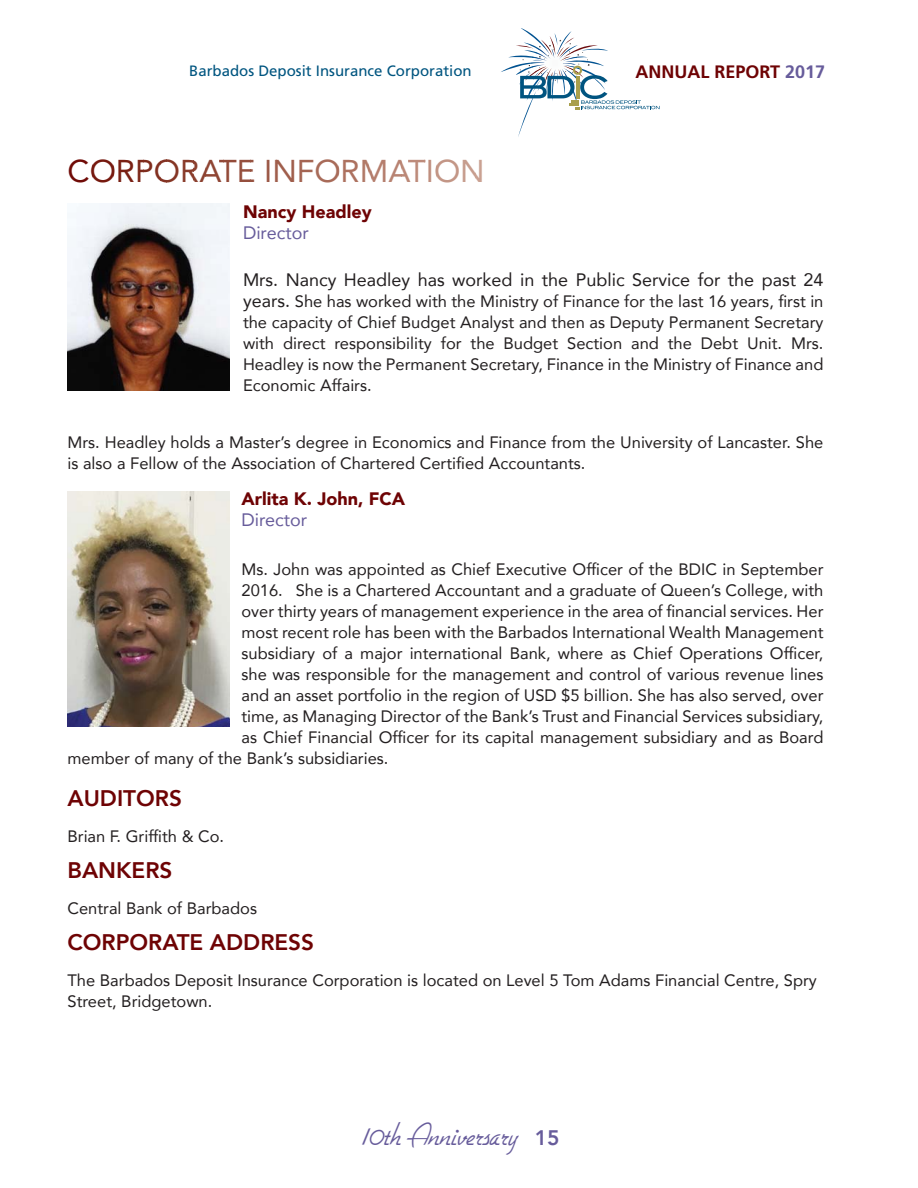
<style>
.page{position:relative;width:918px;height:1188px;background:#fff}
.page>*{position:absolute;margin:0;border:0;box-sizing:border-box;transform-origin:0 0}
.t1{font:31.5px "Avenir";color:#6e0304}
.t2{font:300 31.5px "Gillies Gothic";color:#675c9b}
.t3{font:800 22.5px "Avenir";color:#6e0304}
.t4{font:18px "Avenir";color:#231f20}
.t5{font:900 18px "Avenir";color:#6e0304}
.t6{font:700 18px "Frutiger LT Std";color:#6e0304}
.t7{font:18px "Avenir";color:#675c9b}
.t8{font:16.5px/21px "Avenir";color:#231f20}
.t9{font:15px "Frutiger";color:#005580}
.s1{color:#675c9b}
.s2{color:#73130b}
.s3{color:#792014}
.s4{color:#7d291b}
.s5{color:#823021}
.s6{color:#893b2a}
.s7{color:#8c4130}
.s8{color:#914736}
.s9{color:#954f3d}
.s10{color:#9b5745}
.s11{color:#9d5a48}
.s12{color:#a46452}
.s13{color:#a86b59}
.s14{color:#ad715f}
.s15{color:#b17967}
.s16{color:#b88372}
.s17{color:#bd8b7b}
.s18{color:#bf8e7e}
.s19{color:#c09282}
.s20{color:#c79d8e}
.s21{font-size:18px}
.s22{font-size:34.5px}
.s23{font-family:"Avenir";font-weight:800;font-size:21px}
</style>
<div class="page">
<svg style="left:501px;top:28px;width:159px;height:109px"></svg>
<img style="left:68px;top:203px;width:162px;height:187px">
<img style="left:68px;top:491px;width:162px;height:236px">
<p class="t9" style="left:189px;top:65px;width:284px">Barbados Deposit Insurance Corporation</p>
<p class="t6" style="left:635px;top:63px;width:191px">ANNUAL REPORT <span class="s1">2017</span></p>
<h1 class="t1" style="left:68px;top:151px;width:419px">C<span class="s2">O</span><span class="s3">R</span><span class="s4">P</span><span class="s5">O</span><span class="s6">R</span><span class="s7">A</span><span class="s8">T</span><span class="s9">E</span> <span class="s10">I</span><span class="s11">N</span><span class="s12">F</span><span class="s13">O</span><span class="s14">R</span><span class="s15">M</span><span class="s16">A</span><span class="s17">T</span><span class="s18">I</span><span class="s19">O</span><span class="s20">N</span></h1>
<p class="t5" style="left:243px;top:200px;width:130px">Nancy Headley</p>
<p class="t7" style="left:243px;top:221px;width:67px">Director</p>
<p class="t4" style="left:243px;top:268px;width:582px">Mrs. Nancy Headley has worked in the Pub lic Service for the past 24</p>
<p class="t8" style="left:243px;top:291px;width:582px;text-align:justify"><span class="s21">years.</span> She has worked with the Ministry of Finance for the last 16 years, first in the capacity of Chief Budget Analyst and then as Deputy Permanent Secretary with direct responsibility for the Budget Section and the Debt Unit. Mrs.<br>Headley is now the Permanent Secretary, Finance in the Ministry of Finance and Economic Affairs.</p>
<p class="t8" style="left:67px;top:432px;width:757px">Mrs. Headley holds a Master’s degree in Economics and Finance from the University of Lancaster. She is also a Fellow of the Association of Chartered Certified Accountants.</p>
<p class="t5" style="left:242px;top:487px;width:165px">Arlita K. John, FCA</p>
<p class="t7" style="left:242px;top:508px;width:67px">Director</p>
<p class="t8" style="left:242px;top:560px;width:583px">Ms. John was appointed as Chief Executive Officer of the BDIC in September</p>
<p class="t8" style="left:241px;top:581px;width:583px">2016. She is a Chartered Accountant and a graduate of Queen’s College, with</p>
<p class="t8" style="left:241px;top:602px;width:584px">over thirty years of management experience in the area of financial services. Her</p>
<p class="t8" style="left:241px;top:623px;width:584px">most recent role has been with the Barbados International Wealth Management</p>
<p class="t8" style="left:241px;top:644px;width:583px">subsidiary of a major international Bank, where as Chief Operations Officer,</p>
<p class="t8" style="left:241px;top:665px;width:583px">she was responsible for the management and control of various revenue lines</p>
<p class="t8" style="left:241px;top:686px;width:584px">and an asset portfolio in the region of USD $5 billion. She has also served, over</p>
<p class="t8" style="left:241px;top:707px;width:583px">time, as Managing Director of the Bank’s Trust and Financial Services subsidiary,</p>
<p class="t8" style="left:241px;top:728px;width:583px">as Chief Financial Officer for its capital management subsidiary and as Board</p>
<p class="t8" style="left:67px;top:749px;width:322px">member of many of the Bank’s subsidiaries.</p>
<h2 class="t3" style="left:68px;top:784px;width:116px">AUDITORS</h2>
<p class="t8" style="left:68px;top:827px;width:158px">Brian F. Griffith &amp; Co.</p>
<h2 class="t3" style="left:68px;top:856px;width:106px">BANKERS</h2>
<p class="t8" style="left:68px;top:899px;width:191px">Central Bank of Barbados</p>
<h2 class="t3" style="left:68px;top:928px;width:248px">CORPORATE ADDRESS</h2>
<p class="t8" style="left:68px;top:971px;width:751px">The Barbados Deposit Insurance Corporation is located on Level 5 Tom Adams Financial Centre, Spry<br>Street, Bridgetown.</p>
<h1 class="t2" style="left:358px;top:1117px;width:203px"><span class="s22">1</span>0th Anniversary <span class="s23">15</span></h1>
</div>
